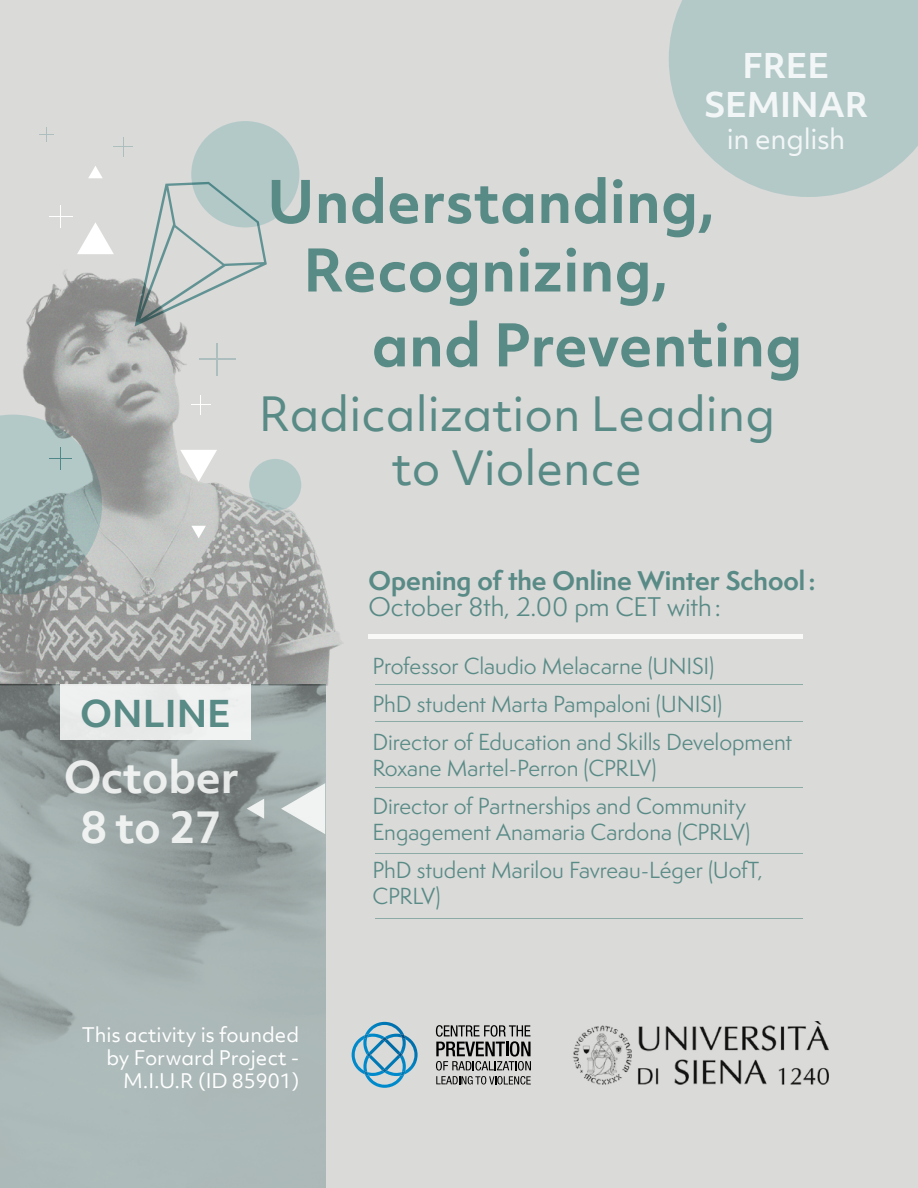
<style>
.page{position:relative;width:918px;height:1188px;background:#dadad8}
.page>*{position:absolute;margin:0;border:0;box-sizing:border-box;transform-origin:0 0}
.t1{font:700 56.7px/68.6px "Objektiv Mk 2";color:#588a86;text-align:center}
.t2{font:45.3px/54.3px "Objektiv Mk 2";color:#588a86;text-align:center}
.t3{font:700 42.15px/50.6px "Objektiv Mk 2";letter-spacing:-.01em;color:#fff;text-align:center}
.t4{font:700 35.55px "Objektiv Mk 2";color:#588a86}
.t5{font:700 32.7px/39.3px "Objektiv Mk 2";letter-spacing:-.01em;color:#fff;text-align:center}
.t6{font:26.55px "Objektiv Mk 2";letter-spacing:-.01em;color:#fff}
.t7{font:700 24.9px "Semplicita Pro";color:#588a86}
.t8{font:24.9px "Semplicita Pro";letter-spacing:-.005em;color:#588a86}
.t9{font:21.45px/38px "Semplicita Pro";letter-spacing:-.005em;color:#588a86}
.t10{font:19.35px/23.1px "Objektiv Mk 2";color:#fff;text-align:right}
</style>
<div class="page">
<img style="left:0;top:685px;width:325px;height:503px">
<img style="left:0;top:271px;width:342px;height:414px">
<div style="left:191px;top:121px;width:108px;height:106px;background:#b3c9c8;border-radius:50%"></div>
<svg style="left:669px;top:0;width:249px;height:197px;background:#b7cbca"></svg>
<div style="left:249px;top:459px;width:52px;height:52px;background:#b3c9c8;border-radius:50%"></div>
<hr style="left:216px;top:343px;width:2px;height:33px;background:#73adaf">
<hr style="left:199px;top:359px;width:37px;height:1px;background:#73adaf">
<svg style="left:114px;top:137px;width:19px;height:19px"></svg>
<svg style="left:40px;top:127px;width:14px;height:14px"></svg>
<svg style="left:191px;top:395px;width:20px;height:20px"></svg>
<svg style="left:0;top:415px;width:102px;height:179px;background:#9daead"></svg>
<svg style="left:135px;top:182px;width:132px;height:145px"></svg>
<svg style="left:49px;top:205px;width:65px;height:49px"></svg>
<svg style="left:88px;top:166px;width:15px;height:12px"></svg>
<svg style="left:281px;top:783px;width:44px;height:51px;background:#c8cfce"></svg>
<svg style="left:247px;top:799px;width:17px;height:20px"></svg>
<svg style="left:180px;top:450px;width:37px;height:32px"></svg>
<svg style="left:191px;top:526px;width:15px;height:12px"></svg>
<div style="left:60px;top:684px;width:190px;height:56px;background:#eceeee"></div>
<hr style="left:369px;top:635px;width:434px;height:4px;background:#f9f9f8">
<hr style="left:375px;top:685px;width:428px;height:1px;background:#588a86">
<hr style="left:375px;top:722px;width:428px;height:1px;background:#588a86">
<hr style="left:375px;top:787px;width:428px;height:1px;background:#588a86">
<hr style="left:375px;top:853px;width:428px;height:1px;background:#588a86">
<hr style="left:375px;top:918px;width:428px;height:1px;background:#588a86">
<img style="left:573px;top:1022px;width:256px;height:63px">
<svg style="left:352px;top:1022px;width:66px;height:66px"></svg>
<svg style="left:436px;top:1025px;width:95px;height:60px"></svg>
<h3 class="t5" style="left:704px;top:45px;width:166px">FREE<br>SEMINAR</h3>
<p class="t6" style="left:727px;top:121px;width:120px">in english</p>
<h1 class="t1" style="left:267px;top:166px;width:450px">Understanding,<br>Recognizing,</h1>
<h1 class="t1" style="left:372px;top:310px;width:432px">and Preventing</h1>
<h2 class="t2" style="left:259px;top:386px;width:518px">Radicalization Leading to Violence</h2>
<h3 class="t4" style="left:80px;top:688px;width:152px">ONLINE</h3>
<h3 class="t3" style="left:63px;top:751px;width:177px">October<br>8 to 27</h3>
<p class="t7" style="left:369px;top:562px;width:449px">Opening of the Online Winter School:</p>
<p class="t8" style="left:369px;top:589px;width:354px">October 8th, 2.00 pm CET with:</p>
<p class="t9" style="left:372px;top:646px;width:421px">Professor Claudio Melacarne (UNISI)<br>PhD student Marta Pampaloni (UNISI)<br>Director of Education and Skills Development</p>
<p class="t9" style="left:372px;top:748px;width:375px">Roxane Martel-Perron (CPRLV)<br>Director of Partnerships and Community</p>
<p class="t9" style="left:372px;top:813px;width:392px">Engagement Anamaria Cardona (CPRLV)<br>PhD student Marilou Favreau-Léger (UofT,</p>
<p class="t9" style="left:372px;top:877px;width:70px">CPRLV)</p>
<p class="t10" style="left:82px;top:1023px;width:219px">This activity is founded by Forward Project -<br>M.I.U.R (ID 85901)</p>
</div>
